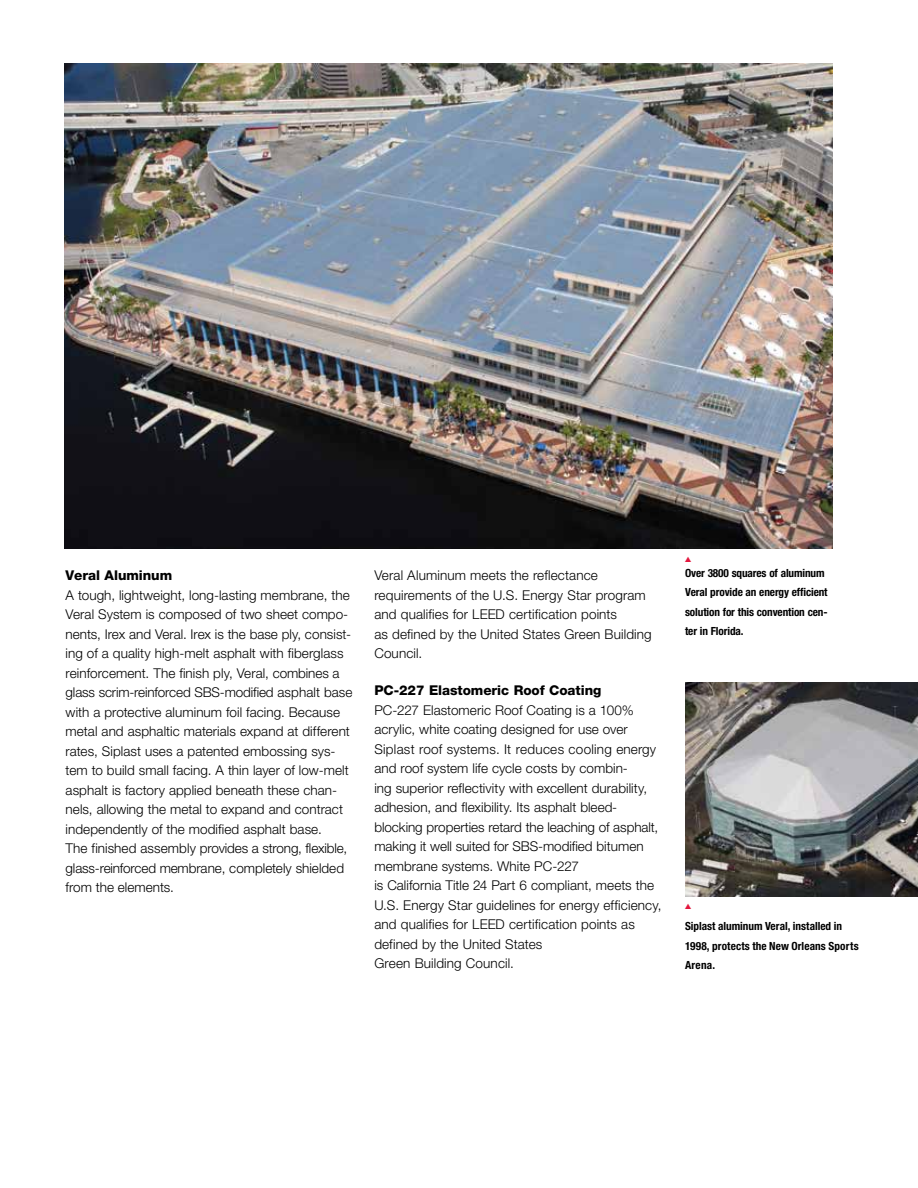
<style>
.page{position:relative;width:918px;height:1188px;background:#fff}
.page>*{position:absolute;margin:0;border:0;box-sizing:border-box;transform-origin:0 0}
.t1{font:300 13.5px/19.5px "Helvetica Neue LT Std";letter-spacing:.005em;color:#000}
.t2{font:800 13.5px "Helvetica Neue LT Std";letter-spacing:-.005em;color:#000}
.t3{font:700 condensed 11.25px/19.5px "Helvetica Neue LT Std";letter-spacing:-.01em;color:#000}
</style>
<div class="page">
<img style="left:64px;top:64px;width:769px;height:485px">
<img style="left:685px;top:683px;width:233px;height:214px">
<p class="t2" style="left:66px;top:567px;width:108px">Veral Aluminum</p>
<p class="t1" style="left:66px;top:585px;width:288px">A tough, lightweight, long-lasting membrane, the Veral System is composed of two sheet compo&shy;nents, Irex and Veral. Irex is the base ply, consist&shy;ing of a quality high-melt asphalt with fiberglass reinforcement. The finish ply, Veral, combines a glass scrim-reinforced SBS-modified asphalt base with a protective aluminum foil facing. Because metal and asphaltic materials expand at different rates, Siplast uses a patented embossing sys&shy;tem to build small facing. A thin layer of low-melt asphalt is factory applied beneath these chan&shy;nels, allowing the metal to expand and contract independently of the modified asphalt base.<br>The finished assembly provides a strong, flexible, glass-reinforced membrane, completely shielded from the elements.</p>
<p class="t1" style="left:374px;top:565px;width:279px">Veral Aluminum meets the reflectance requirements of the U.S. Energy Star program and qualifies for LEED certification points<br>as defined by the United States Green Building Council.</p>
<p class="t2" style="left:374px;top:683px;width:229px">PC-227 Elastomeric Roof Coating</p>
<p class="t1" style="left:374px;top:700px;width:289px">PC-227 Elastomeric Roof Coating is a 100% acrylic, white coating designed for use over Siplast roof systems. It reduces cooling energy and roof system life cycle costs by combin-<br>ing superior reflectivity with excellent durability, adhesion, and flexibility. Its asphalt bleed&shy;blocking properties retard the leaching of asphalt, making it well suited for SBS-modified bitumen membrane systems. White PC-227<br>is California Title 24 Part 6 compliant, meets the U.S. Energy Star guidelines for energy efficiency, and qualifies for LEED certification points as defined by the United States<br>Green Building Council.</p>
<p class="t3" style="left:685px;top:563px;width:144px">Over 3800 squares of aluminum<br>Veral provide an energy efficient solution for this convention cen&shy;ter in Florida.</p>
<p class="t3" style="left:685px;top:916px;width:175px">Siplast aluminum Veral, installed in<br>1998, protects the New Orleans Sports<br>Arena.</p>
</div>
